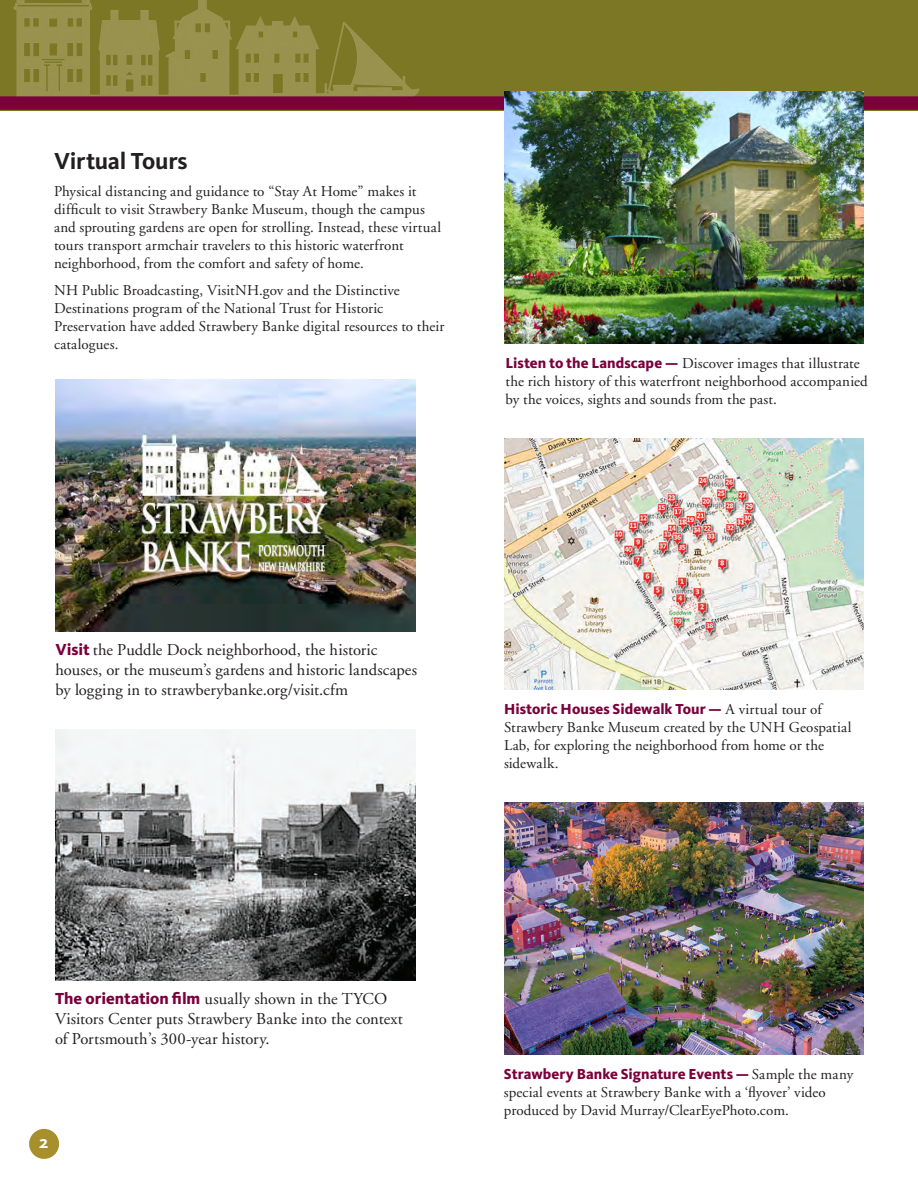
<style>
.page{position:relative;width:918px;height:1188px;background:#fff}
.page>*{position:absolute;margin:0;border:0;box-sizing:border-box;transform-origin:0 0}
.donors{font:700 24px "Kievit OT";letter-spacing:-.01em;color:#231f20}
.sidebar_month{font:700 18px "Kievit OT";color:#fff}
.SB_main_txt{font:16.65px/20px "Adobe Garamond";letter-spacing:.005em;color:#231f20}
.SB_main_txt-2{font:15px/18px "Adobe Garamond";letter-spacing:.01em;color:#231f20}
.s1{font-family:"Kievit OT";font-weight:800;color:#7a003b}
</style>
<div class="page">
<div style="left:0;top:0;width:918px;height:110px;background:#7b7725"></div>
<div style="left:0;top:96px;width:918px;height:14px;background:#7a003b"></div>
<div style="left:29px;top:1129px;width:30px;height:30px;background:#a78f2c;border-radius:50%"></div>
<img style="left:14px;top:0;width:406px;height:96px">
<img style="left:56px;top:380px;width:360px;height:252px">
<img style="left:504px;top:92px;width:360px;height:252px">
<img style="left:56px;top:729px;width:360px;height:252px">
<img style="left:504px;top:438px;width:360px;height:252px">
<img style="left:504px;top:803px;width:360px;height:252px">
<p class="donors" style="left:54px;top:147px;width:135px">Virtual Tours</p>
<p class="SB_main_txt-2" style="left:54px;top:183px;width:389px">Physical distancing and guidance to “Stay At Home” makes it difficult to visit Strawbery Banke Museum, though the campus and sprouting gardens are open for strolling. Instead, these virtual tours transport armchair travelers to this historic waterfront neighborhood, from the comfort and safety of home.</p>
<p class="SB_main_txt-2" style="left:54px;top:282px;width:392px">NH Public Broadcasting, VisitNH.gov and the Distinctive Destinations program of the National Trust for Historic Preservation have added Strawbery Banke digital resources to their catalogues.</p>
<p class="SB_main_txt-2" style="left:505px;top:354px;width:364px"><span class="s1">Listen to the Landscape —</span> Discover images that illustrate the rich history of this waterfront neighborhood accompanied by the voices, sights and sounds from the past.</p>
<p class="SB_main_txt" style="left:55px;top:640px;width:363px"><span class="s1">Visit</span> the Puddle Dock neighborhood, the historic houses, or the museum’s gardens and historic landscapes by logging in to strawberybanke.org/visit.cfm</p>
<p class="SB_main_txt-2" style="left:504px;top:701px;width:349px"><span class="s1">Historic Houses Sidewalk Tour —</span> A virtual tour of Strawbery Banke Museum created by the UNH Geospatial Lab, for exploring the neighborhood from home or the sidewalk.</p>
<p class="SB_main_txt" style="left:55px;top:989px;width:349px"><span class="s1">The orientation film</span> usually shown in the TYCO<br>Visitors Center puts Strawbery Banke into the context of Portsmouth’s 300-year history.</p>
<p class="sidebar_month" style="left:39px;top:1132px;width:11px">2</p>
<p class="SB_main_txt-2" style="left:504px;top:1066px;width:351px"><span class="s1">Strawbery Banke Signature Events —</span> Sample the many special events at Strawbery Banke with a ‘flyover’ video produced by David Murray/ClearEyePhoto.com.</p>
</div>
